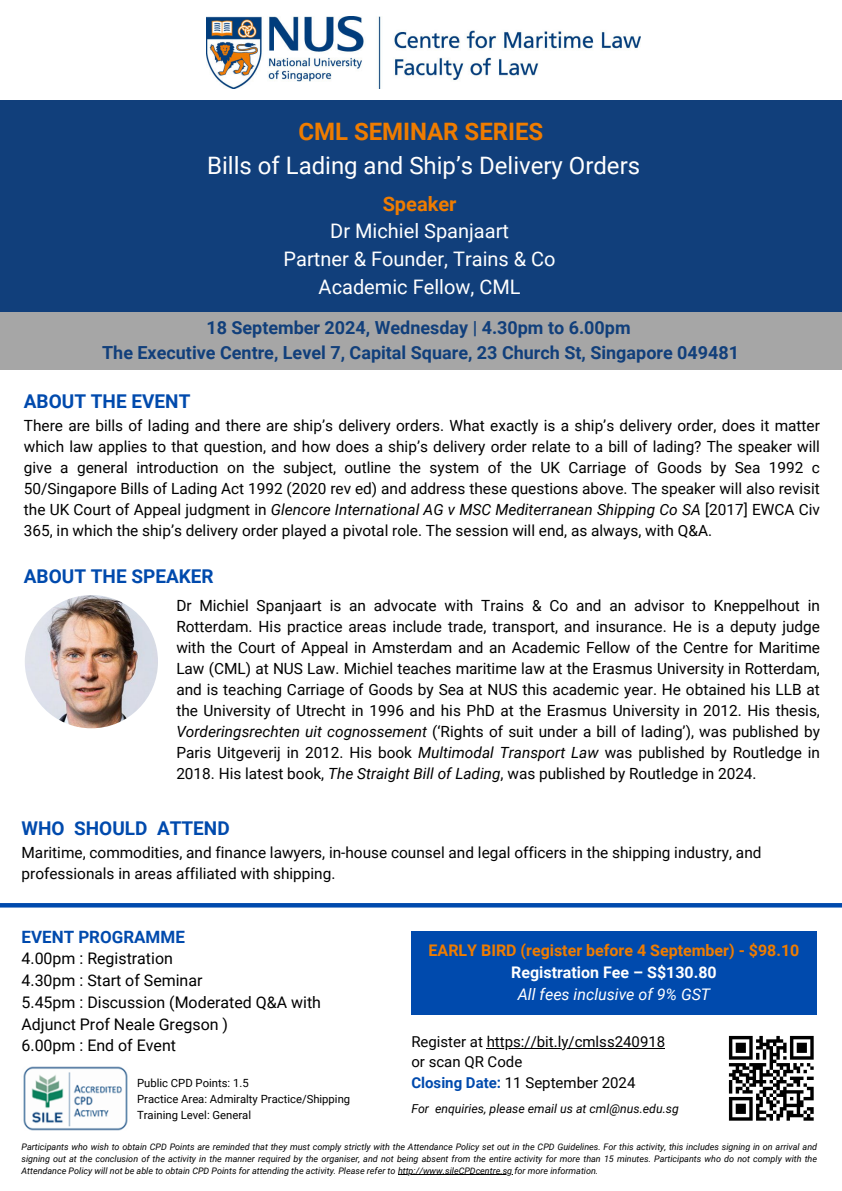
<style>
.page{position:relative;width:842px;height:1191px;background:#fff}
.page>*{position:absolute;margin:0;border:0;box-sizing:border-box;transform-origin:0 0}
.t1{font:24px/33px "Roboto";color:#fff;text-align:center}
.t2{font:20px/27.8px "Roboto";color:#fff;text-align:center}
.t3{font:700 19px "Roboto";color:#004aad}
.t4{font:700 18px/24.8px "Roboto";color:#113f7b;text-align:center}
.t5{font:700 17px "Roboto";color:#004aad}
.t6{font:16px/21.8px "Roboto";color:#000}
.t7{font:700 16px/21.8px "Roboto";color:#ef7c00;text-align:center}
.t8{font:15.4px/21px "Roboto";color:#000;text-align:justify}
.t9{font:15px/20.2px "Roboto";color:#000}
.t10{font:italic 12.3px "Roboto";color:#000}
.t11{font:11.3px/15.8px "Roboto";color:#000}
.t12{font:italic 9px/12px "Roboto";color:#000;text-align:justify}
.s1{font-weight:700;color:#ef7c00}
.s2{font-style:italic}
.s3{color:#fff}
.s4{font-weight:400;font-style:italic;color:#fff}
.s5{font-weight:700;color:#004aad}
</style>
<div class="page">
<img style="left:207px;top:17px;width:433px;height:71px">
<div style="left:0;top:100px;width:842px;height:212px;background:#113f7b"></div>
<div style="left:0;top:312px;width:842px;height:57px;background:#a6a6a6"></div>
<div style="left:0;top:902px;width:842px;height:5px;background:#004aad"></div>
<div style="left:411px;top:930px;width:406px;height:84px;background:#004aad"></div>
<img style="left:23px;top:1066px;width:105px;height:64px">
<img style="left:25px;top:595px;width:133px;height:133px;border-radius:50%">
<img style="left:728px;top:1035px;width:86px;height:86px">
<hr style="left:398px;top:1174px;width:114px;height:1px;background:#000">
<hr style="left:487px;top:1047px;width:178px;height:1px;background:#000">
<h5 class="t1" style="left:207px;top:116px;width:434px"><span class="s1">CML SEMINAR SERIES<br></span>Bills of Lading and Ship’s Delivery Orders</h5>
<h5 class="t2" style="left:284px;top:190px;width:273px"><span class="s1">Speaker<br></span>Dr Michiel Spanjaart<br>Partner &amp; Founder, Trains &amp; Co<br>Academic Fellow, CML</h5>
<h5 class="t4" style="left:102px;top:315px;width:638px">18 September 2024, Wednesday | 4.30pm to 6.00pm<br>The Executive Centre, Level 7, Capital Square, 23 Church St, Singapore 049481</h5>
<p class="t3" style="left:24px;top:390px;width:168px">ABOUT THE EVENT</p>
<p class="t8" style="left:24px;top:415px;width:798px">There are bills of lading and there are ship’s delivery orders. What exactly is a ship’s delivery order, does it matter which law applies to that question, and how does a ship’s delivery order relate to a bill of lading? The speaker will give a general introduction on the subject, outline the system of the UK Carriage of Goods by Sea 1992 c 50/Singapore Bills of Lading Act 1992 (2020 rev ed) and address these questions above. The speaker will also revisit the UK Court of Appeal judgment in <span class="s2">Glencore International AG v MSC Mediterranean Shipping Co SA</span> [2017] EWCA Civ 365, in which the ship’s delivery order played a pivotal role. The session will end, as always, with Q&amp;A.</p>
<h5 class="t3" style="left:24px;top:565px;width:191px">ABOUT THE SPEAKER</h5>
<p class="t8" style="left:176px;top:595px;width:645px">Dr Michiel Spanjaart is an advocate with Trains &amp; Co and an advisor to Kneppelhout in Rotterdam. His practice areas include trade, transport, and insurance. He is a deputy judge with the Court of Appeal in Amsterdam and an Academic Fellow of the Centre for Maritime Law (CML) at NUS Law. Michiel teaches maritime law at the Erasmus University in Rotterdam, and is teaching Carriage of Goods by Sea at NUS this academic year. He obtained his LLB at the University of Utrecht in 1996 and his PhD at the Erasmus University in 2012. His thesis, <span class="s2">Vorderingsrechten uit cognossement</span> (‘Rights of suit under a bill of lading’), was published by Paris Uitgeverij in 2012. His book <span class="s2">Multimodal Transport Law</span> was published by Routledge in 2018. His latest book, <span class="s2">The Straight Bill of Lading</span>, was published by Routledge in 2024.</p>
<h5 class="t3" style="left:22px;top:817px;width:210px">WHO SHOULD ATTEND</h5>
<h5 class="t8" style="left:22px;top:841px;width:741px">Maritime, commodities, and finance lawyers, in-house counsel and legal officers in the shipping industry, and professionals in areas affiliated with shipping.</h5>
<p class="t5" style="left:22px;top:926px;width:165px">EVENT PROGRAMME</p>
<p class="t6" style="left:22px;top:947px;width:301px">4.00pm : Registration<br>4.30pm : Start of Seminar<br>5.45pm : Discussion (Moderated Q&amp;A with<br>Adjunct Prof Neale Gregson )<br>6.00pm : End of Event</p>
<h1 class="t7" style="left:429px;top:939px;width:372px">EARLY BIRD (register before 4 September) - $98.10<br><span class="s3">Registration Fee – S$130.80<br></span><span class="s4">All fees inclusive of 9% GST</span></h1>
<p class="t9" style="left:411px;top:1031px;width:255px">Register at https://bit.ly/cmlss240918 or scan QR Code<br><span class="s5">Closing Date:</span> 11 September 2024</p>
<h3 class="t11" style="left:137px;top:1075px;width:215px">Public CPD Points: 1.5<br>Practice Area: Admiralty Practice/Shipping<br>Training Level: General</h3>
<h6 class="t10" style="left:411px;top:1101px;width:269px">For enquiries, please email us at cml@nus.edu.sg</h6>
<p class="t12" style="left:22px;top:1140px;width:797px">Participants who wish to obtain CPD Points are reminded that they must comply strictly with the Attendance Policy set out in the CPD Guidelines. For this activity, this includes signing in on arrival and signing out at the conclusion of the activity in the manner required by the organiser, and not being absent from the entire activity for more than 15 minutes. Participants who do not comply with the Attendance Policy will not be able to obtain CPD Points for attending the activity. Please refer to http://www.sileCPDcentre.sg for more information.</p>
</div>
